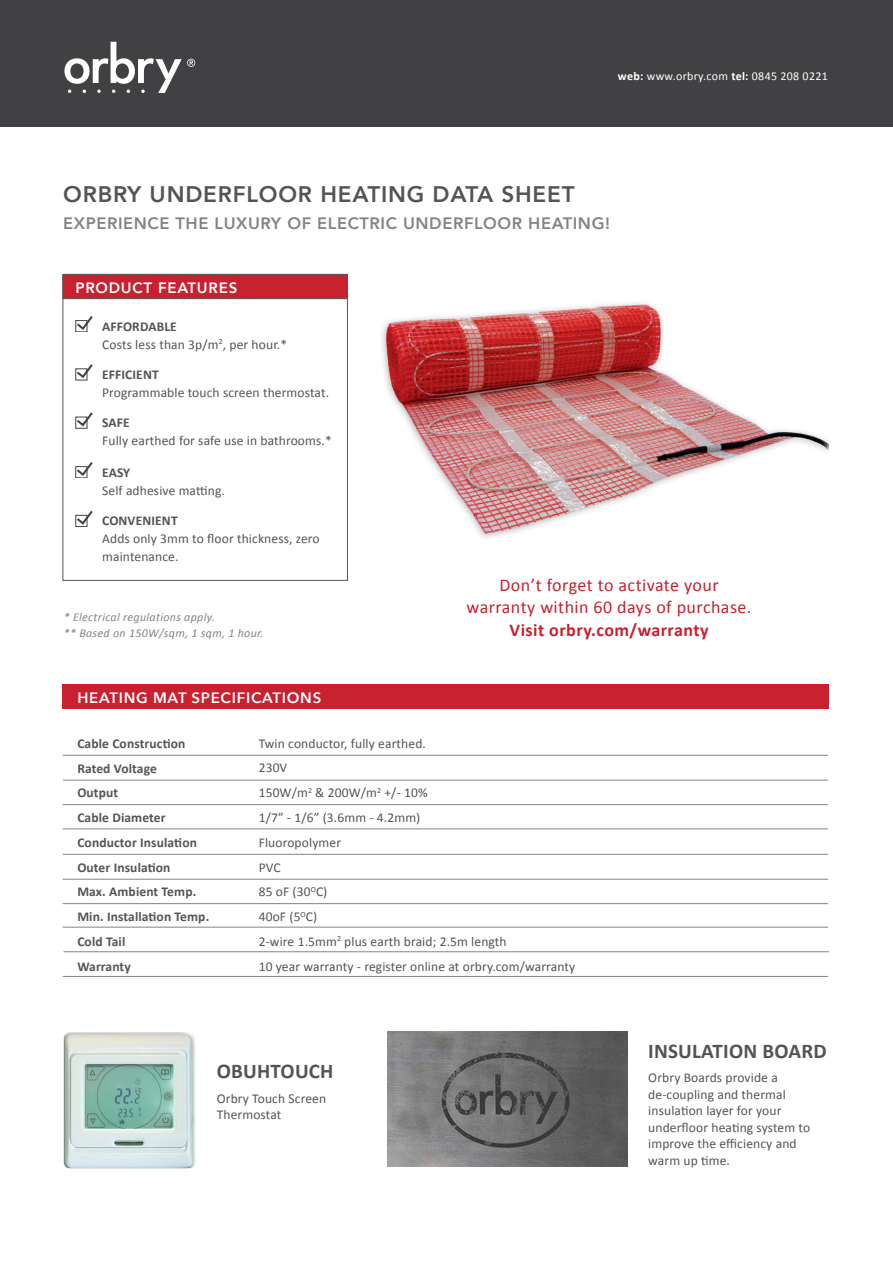
<style>
.page{position:relative;width:893px;height:1263px;background:#fff}
.page>*{position:absolute;margin:0;border:0;box-sizing:border-box;transform-origin:0 0}
.t1{font:800 22.5px "Avenir";letter-spacing:.035em;color:#545456}
.t2{font:700 21px "Calibri";letter-spacing:.01em;color:#545456}
.t3{font:18px/22.5px "Calibri";letter-spacing:.025em;color:#c82130;text-align:center}
.t4{font:700 18px "Calibri";letter-spacing:.025em;color:#c82130}
.t5{font:800 16.5px "Avenir";letter-spacing:.035em;color:#828487}
.t6{font:600 15px "Avenir Next";letter-spacing:.05em;color:#fff}
.t7{font:800 15px "Avenir";letter-spacing:.05em;color:#fff}
.t8{font:13.5px/24.8px "Calibri";letter-spacing:.01em;color:#545456}
.t9{font:700 13.5px/24.8px "Calibri";letter-spacing:.01em;color:#545456}
.t10{font:italic 12px/16.5px "Calibri";letter-spacing:.025em;color:#828487}
.t11{font:12px "Calibri";letter-spacing:.025em;color:#fff}
.s1{font-weight:700}
</style>
<div class="page">
<div style="left:0;top:1px;width:893px;height:126px;background:#414042"></div>
<svg style="left:64px;top:42px;width:131px;height:51px"></svg>
<div style="left:63px;top:685px;width:766px;height:24px;background:#c82130"></div>
<hr style="left:63px;top:755px;width:765px;height:1px;background:#828487">
<hr style="left:63px;top:780px;width:765px;height:1px;background:#828487">
<hr style="left:63px;top:804px;width:765px;height:1px;background:#828487">
<hr style="left:63px;top:828px;width:765px;height:1px;background:#828487">
<hr style="left:63px;top:854px;width:765px;height:1px;background:#828487">
<hr style="left:63px;top:879px;width:765px;height:1px;background:#828487">
<hr style="left:63px;top:903px;width:765px;height:1px;background:#828487">
<hr style="left:63px;top:927px;width:765px;height:1px;background:#828487">
<hr style="left:64px;top:951px;width:765px;height:1px;background:#828487">
<hr style="left:63px;top:976px;width:765px;height:1px;background:#828487">
<img style="left:382px;top:302px;width:447px;height:236px">
<div style="left:63px;top:274px;width:285px;height:25px;background:#c82130;border:1px solid #545456"></div>
<div style="left:75px;top:320px;width:12px;height:12px;border:1px solid #414447"></div>
<svg style="left:75px;top:316px;width:17px;height:15px"></svg>
<svg style="left:75px;top:364px;width:17px;height:16px"></svg>
<svg style="left:75px;top:412px;width:17px;height:16px"></svg>
<div style="left:75px;top:466px;width:12px;height:12px;border:1px solid #414447"></div>
<svg style="left:75px;top:462px;width:17px;height:15px"></svg>
<div style="left:75px;top:515px;width:12px;height:12px;border:1px solid #414447"></div>
<svg style="left:75px;top:511px;width:17px;height:15px"></svg>
<img style="left:64px;top:1032px;width:132px;height:136px">
<img style="left:387px;top:1032px;width:240px;height:135px">
<p class="t11" style="left:618px;top:69px;width:211px"><span class="s1">web:</span> www.orbry.com <span class="s1">tel:</span> 0845 208 0221</p>
<h1 class="t1" style="left:63px;top:174px;width:513px">ORBRY UNDERFLOOR HEATING DATA SHEET</h1>
<p class="t5" style="left:63px;top:208px;width:548px">EXPERIENCE THE LUXURY OF ELECTRIC UNDERFLOOR HEATING!</p>
<p class="t7" style="left:75px;top:274px;width:163px">PRODUCT FEATURES</p>
<p class="t8" style="left:102px;top:317px;width:186px;line-height:18px"><span class="s1">AFFORDABLE<br></span>Costs less than 3p/m<sup>2</sup>, per hour.*</p>
<p class="t9" style="left:102px;top:362px;width:58px">EFFICIENT</p>
<p class="t8" style="left:102px;top:380px;width:228px">Programmable touch screen thermostat.</p>
<p class="t9" style="left:102px;top:410px;width:29px">SAFE</p>
<p class="t8" style="left:102px;top:428px;width:231px">Fully earthed for safe use in bathrooms.*</p>
<p class="t9" style="left:102px;top:460px;width:30px">EASY</p>
<p class="t8" style="left:102px;top:478px;width:124px">Self adhesive matting.</p>
<p class="t9" style="left:102px;top:508px;width:77px">CONVENIENT</p>
<p class="t8" style="left:102px;top:530px;width:219px;line-height:18px">Adds only 3mm to floor thickness, zero maintenance.</p>
<p class="t10" style="left:64px;top:608px;width:201px">* Electrical regulations apply.<br>** Based on 150W/sqm, 1 sqm, 1 hour.</p>
<h3 class="t3" style="left:467px;top:574px;width:286px">Don’t forget to activate your warranty within 60 days of purchase.</h3>
<h3 class="t4" style="left:510px;top:618px;width:200px">Visit orbry.com/warranty</h3>
<p class="t6" style="left:77px;top:688px;width:246px">HEATING MAT SPECIFICATIONS</p>
<p class="t9" style="left:77px;top:731px;width:133px">Cable Construction<br>Rated Voltage<br>Output<br>Cable Diameter<br>Conductor Insulation<br>Outer Insulation<br>Max. Ambient Temp.<br>Min. Installation Temp.<br>Cold Tail<br>Warranty</p>
<p class="t8" style="left:259px;top:731px;width:318px">Twin conductor, fully earthed.<br>230V<br>150W/m<sup>2</sup> &amp; 200W/m<sup>2</sup> +/- 10%<br>1/7” - 1/6” (3.6mm - 4.2mm)<br>Fluoropolymer<br>PVC<br>85 oF (30<sup>O</sup>C)<br>40oF (5<sup>O</sup>C)<br>2-wire 1.5mm<sup>2</sup> plus earth braid; 2.5m length<br>10 year warranty - register online at orbry.com/warranty</p>
<h2 class="t2" style="left:217px;top:1057px;width:118px">OBUHTOUCH</h2>
<p class="t8" style="left:217px;top:1090px;width:111px;line-height:16.5px">Orbry Touch Screen<br>Thermostat</p>
<h2 class="t2" style="left:648px;top:1037px;width:180px">INSULATION BOARD</h2>
<p class="t8" style="left:648px;top:1069px;width:163px;line-height:16.5px">Orbry Boards provide a de-coupling and thermal insulation layer for your underfloor heating system to improve the efficiency and warm up time.</p>
</div>
